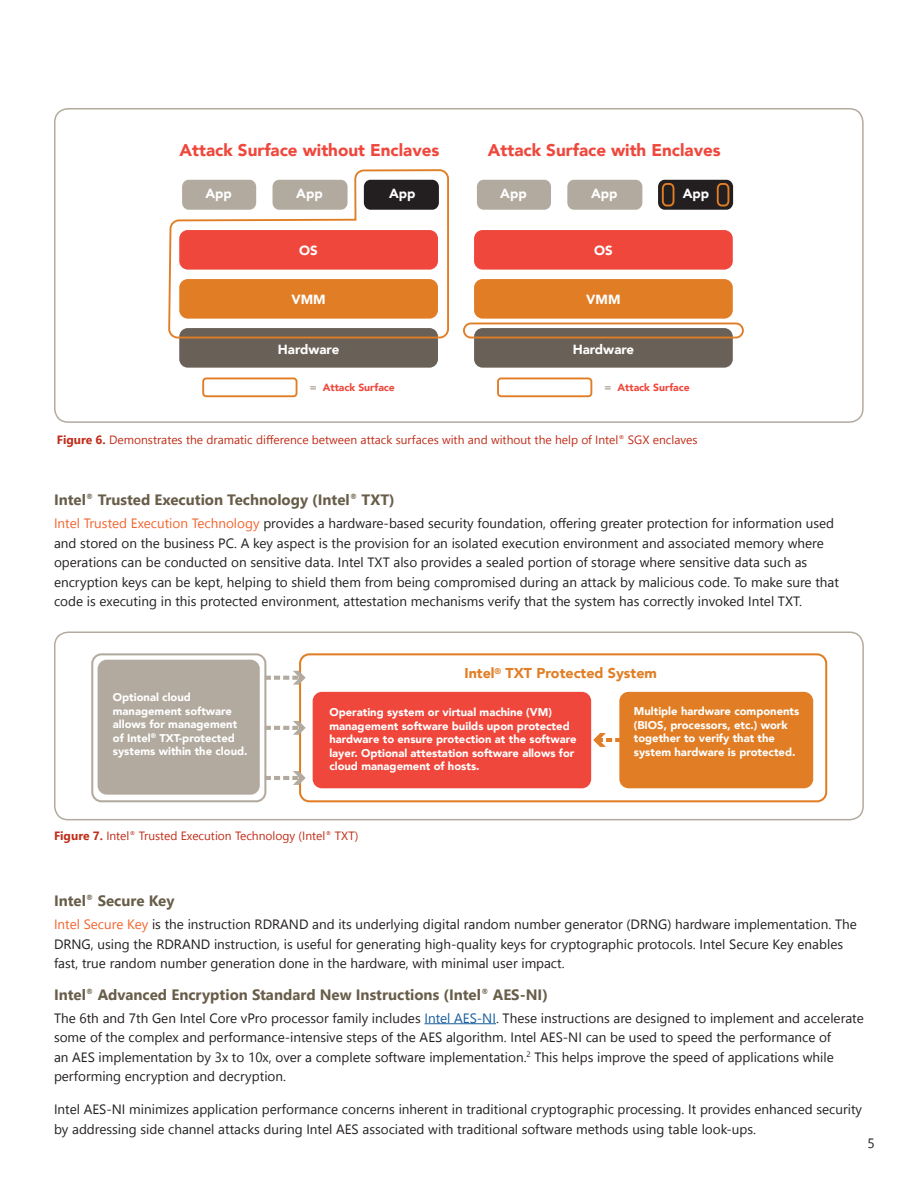
<style>
.page{position:relative;width:918px;height:1188px;background:#fff}
.page>*{position:absolute;margin:0;border:0;box-sizing:border-box;transform-origin:0 0}
.t1{font:900 16.95px "Avenir";color:#ef473c}
.t2{font:700 15px "Segoe UI";color:#685d49}
.t3{font:900 14.25px "Avenir";color:#e17e25}
.t4{font:13.5px/19.5px "Segoe UI";color:#231f20}
.t5{font:900 13.2px "Avenir";color:#fff}
.t6{font:12px "Segoe UI";color:#c02d19}
.t7{font:900 11.25px/13.5px "Avenir";color:#fff}
.t8{font:900 10.35px "Avenir";color:#ef473c}
.s1{color:#b2aa9f}
.s2{font-weight:700}
.s3{color:#f2642f}
.s4{color:#175d9e}
</style>
<div class="page">
<hr style="left:424px;top:1023px;width:72px;height:1px;background:#175d9e">
<div style="left:474px;top:279px;width:259px;height:40px;background:#e17e25;border-radius:9px"></div>
<div style="left:474px;top:230px;width:259px;height:40px;background:#ef473c;border-radius:9px"></div>
<div style="left:658px;top:180px;width:75px;height:30px;background:#231f20;border-radius:7px"></div>
<div style="left:662px;top:183px;width:12px;height:23px;border:2px solid #e17e25;border-radius:4px"></div>
<div style="left:717px;top:183px;width:12px;height:23px;border:2px solid #e17e25;border-radius:4px"></div>
<div style="left:474px;top:328px;width:259px;height:40px;background:#696057;border-radius:9px"></div>
<div style="left:202px;top:378px;width:96px;height:19px;border:2px solid #e17e25;border-radius:3px"></div>
<div style="left:179px;top:328px;width:259px;height:40px;background:#696057;border-radius:9px"></div>
<svg style="left:168px;top:169px;width:281px;height:170px"></svg>
<div style="left:182px;top:180px;width:74px;height:30px;background:#b2aa9f;border-radius:7px"></div>
<div style="left:273px;top:180px;width:75px;height:30px;background:#b2aa9f;border-radius:7px"></div>
<div style="left:497px;top:378px;width:95px;height:19px;border:2px solid #e17e25;border-radius:3px"></div>
<div style="left:477px;top:180px;width:74px;height:30px;background:#b2aa9f;border-radius:7px"></div>
<div style="left:567px;top:180px;width:75px;height:30px;background:#b2aa9f;border-radius:7px"></div>
<div style="left:463px;top:323px;width:281px;height:15px;border:2px solid #e17e25;border-radius:7px"></div>
<div style="left:54px;top:108px;width:810px;height:315px;border:2px solid #b2aa9f;border-radius:14px"></div>
<div style="left:313px;top:692px;width:278px;height:96px;background:#ef473c;border-radius:9px"></div>
<div style="left:619px;top:692px;width:194px;height:96px;background:#e17e25;border-radius:9px"></div>
<div style="left:299px;top:653px;width:528px;height:149px;border:2px solid #e17e25;border-radius:9px"></div>
<svg style="left:593px;top:733px;width:27px;height:14px"></svg>
<svg style="left:266px;top:771px;width:40px;height:14px"></svg>
<svg style="left:266px;top:721px;width:40px;height:14px"></svg>
<svg style="left:266px;top:671px;width:40px;height:14px"></svg>
<div style="left:98px;top:660px;width:162px;height:135px;background:#b2aa9f;border-radius:9px"></div>
<div style="left:91px;top:653px;width:175px;height:149px;border:2px solid #b2aa9f;border-radius:9px"></div>
<div style="left:54px;top:632px;width:810px;height:188px;border:2px solid #b2aa9f;border-radius:14px"></div>
<p class="t1" style="left:180px;top:136px;width:261px">Attack Surface without Enclaves</p>
<p class="t1" style="left:488px;top:136px;width:234px">Attack Surface with Enclaves</p>
<p class="t5" style="left:205px;top:182px;width:28px">App</p>
<p class="t5" style="left:296px;top:182px;width:28px">App</p>
<p class="t5" style="left:389px;top:182px;width:28px">App</p>
<p class="t5" style="left:500px;top:182px;width:28px">App</p>
<p class="t5" style="left:591px;top:182px;width:28px">App</p>
<p class="t5" style="left:683px;top:182px;width:28px">App</p>
<p class="t5" style="left:299px;top:239px;width:20px">OS</p>
<p class="t5" style="left:291px;top:288px;width:36px">VMM</p>
<p class="t5" style="left:594px;top:239px;width:20px">OS</p>
<p class="t5" style="left:586px;top:288px;width:36px">VMM</p>
<p class="t5" style="left:278px;top:338px;width:63px">Hardware</p>
<p class="t8" style="left:310px;top:379px;width:87px"><span class="s1">=</span> Attack Surface</p>
<p class="t5" style="left:573px;top:338px;width:63px">Hardware</p>
<p class="t8" style="left:604px;top:379px;width:87px"><span class="s1">=</span> Attack Surface</p>
<p class="t6" style="left:57px;top:430px;width:642px"><span class="s2">Figure 6.</span> Demonstrates the dramatic difference between attack surfaces with and without the help of Intel<sup>®</sup> SGX enclaves</p>
<p class="t2" style="left:54px;top:489px;width:342px">Intel<sup>®</sup> Trusted Execution Technology (Intel<sup>®</sup> TXT)</p>
<p class="t4" style="left:54px;top:513px;width:787px"><span class="s3">Intel Trusted Execution Technology</span> provides a hardware-based security foundation, offering greater protection for information used and stored on the business PC. A key aspect is the provision for an isolated execution environment and associated memory where operations can be conducted on sensitive data. Intel TXT also provides a sealed portion of storage where sensitive data such as encryption keys can be kept, helping to shield them from being compromised during an attack by malicious code. To make sure that code is executing in this protected environment, attestation mechanisms verify that the system has correctly invoked Intel TXT.</p>
<p class="t7" style="left:113px;top:690px;width:136px">Optional cloud management software allows for management of Intel<sup>®</sup> TXT-protected systems within the cloud.</p>
<p class="t3" style="left:464px;top:661px;width:194px">Intel<sup>®</sup> TXT Protected System</p>
<p class="t7" style="left:634px;top:704px;width:167px">Multiple hardware components (BIOS, processors, etc.) work together to verify that the system hardware is protected.</p>
<p class="t7" style="left:329px;top:705px;width:249px">Operating system or virtual machine (VM) management software builds upon protected hardware to ensure protection at the software layer. Optional attestation software allows for cloud management of hosts.</p>
<p class="t6" style="left:54px;top:826px;width:306px"><span class="s2">Figure 7.</span> Intel<sup>®</sup> Trusted Execution Technology (Intel<sup>®</sup> TXT)</p>
<p class="t2" style="left:54px;top:889px;width:122px">Intel<sup>®</sup> Secure Key</p>
<p class="t4" style="left:54px;top:914px;width:804px"><span class="s3">Intel Secure Key</span> is the instruction RDRAND and its underlying digital random number generator (DRNG) hardware implementation. The<br>DRNG, using the RDRAND instruction, is useful for generating high-quality keys for cryptographic protocols. Intel Secure Key enables fast, true random number generation done in the hardware, with minimal user impact.</p>
<p class="t2" style="left:54px;top:983px;width:495px">Intel<sup>®</sup> Advanced Encryption Standard New Instructions (Intel<sup>®</sup> AES-NI)</p>
<p class="t4" style="left:54px;top:1008px;width:811px">The 6th and 7th Gen Intel Core vPro processor family includes <span class="s4">Intel AES-NI</span>. These instructions are designed to implement and accelerate some of the complex and performance-intensive steps of the AES algorithm. Intel AES-NI can be used to speed the performance of<br>an AES implementation by 3x to 10x, over a complete software implementation.<sup>2</sup> This helps improve the speed of applications while performing encryption and decryption.</p>
<p class="t4" style="left:54px;top:1099px;width:810px">Intel AES-NI minimizes application performance concerns inherent in traditional cryptographic processing. It provides enhanced security by addressing side channel attacks during Intel AES associated with traditional software methods using table look-ups.</p>
<p class="t4" style="left:868px;top:1133px;width:9px">5</p>
</div>
